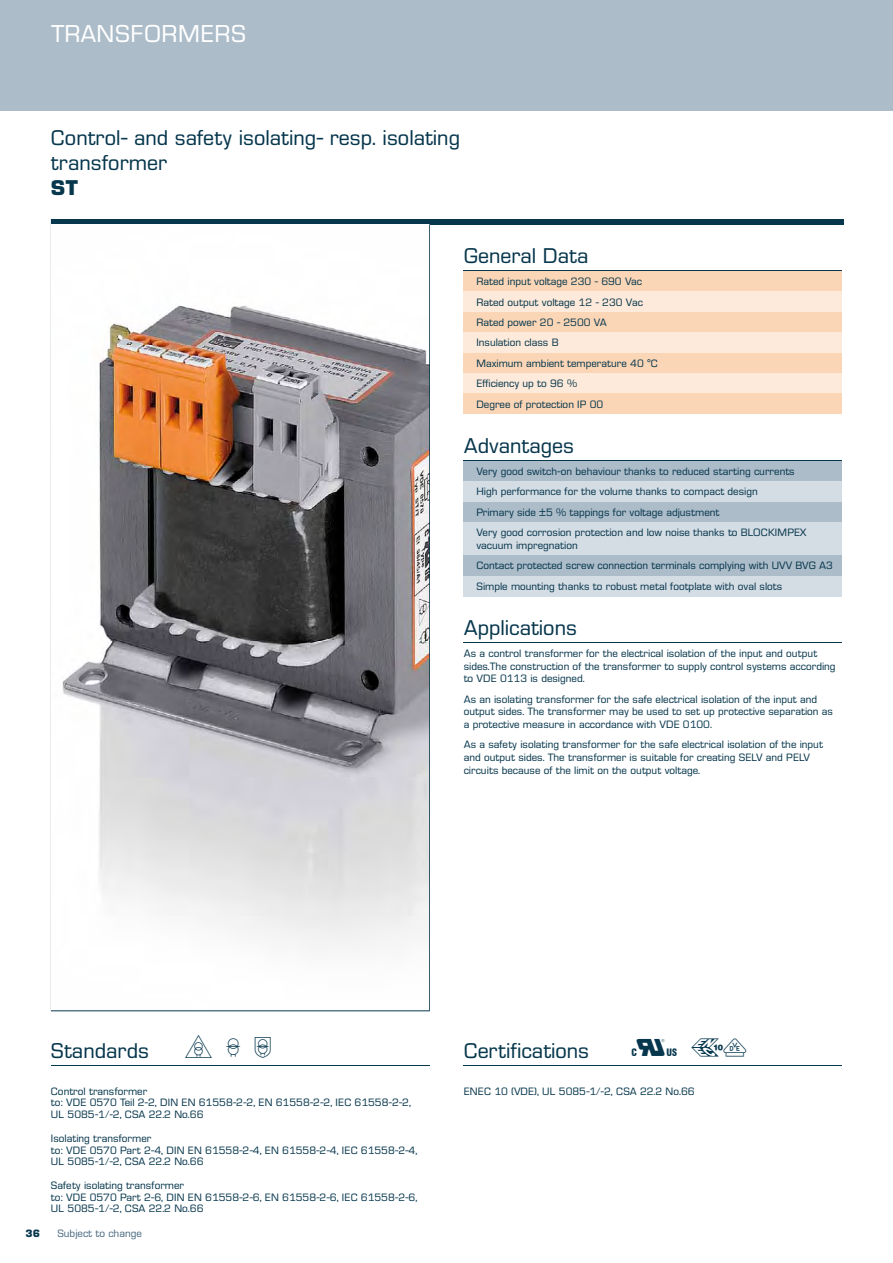
<style>
.page{position:relative;width:893px;height:1263px;background:#fff}
.page>*{position:absolute;margin:0;border:0;box-sizing:border-box;transform-origin:0 0}
.t1{font:24px "Blockstile";letter-spacing:.02em;color:#fff}
.t2{font:21px/25.2px "Blockstile";color:#07374d}
.t3{font:21px "Blockstile Pi";color:#07374d}
.t4{font:700 21px "Blockstile";color:#07374d}
.t5{font:10.5px/20.4px "Blockstile";color:#07374d}
.t6{font:10.5px "Blockstile";color:#4d6c82}
.t7{font:700 10.5px "Blockstile";color:#07374d}
</style>
<div class="page">
<div style="left:0;top:0;width:893px;height:110px;background:#acbcc9"></div>
<div style="left:51px;top:219px;width:793px;height:5px;background:#07374d"></div>
<hr style="left:429px;top:224px;width:1px;height:787px;background:#07374d">
<hr style="left:51px;top:1011px;width:379px;height:1px;background:#07374d">
<img style="left:62px;top:305px;width:367px;height:644px">
<hr style="left:430px;top:224px;width:1px;height:787px;background:#07374d">
<hr style="left:464px;top:270px;width:378px;height:1px;background:#07374d">
<div style="left:464px;top:271px;width:378px;height:20px;background:#fbd6b6"></div>
<div style="left:464px;top:291px;width:378px;height:21px;background:#fdeada"></div>
<div style="left:464px;top:312px;width:378px;height:20px;background:#fbd6b6"></div>
<div style="left:464px;top:332px;width:378px;height:21px;background:#fdeada"></div>
<div style="left:464px;top:353px;width:378px;height:20px;background:#fbd6b6"></div>
<div style="left:464px;top:373px;width:378px;height:21px;background:#fdeada"></div>
<div style="left:464px;top:394px;width:378px;height:20px;background:#fbd6b6"></div>
<hr style="left:464px;top:460px;width:378px;height:1px;background:#07374d">
<div style="left:464px;top:461px;width:378px;height:20px;background:#acbcc9"></div>
<div style="left:464px;top:481px;width:378px;height:21px;background:#d4dce4"></div>
<div style="left:464px;top:502px;width:378px;height:20px;background:#acbcc9"></div>
<div style="left:464px;top:522px;width:378px;height:33px;background:#d4dce4"></div>
<div style="left:464px;top:555px;width:378px;height:21px;background:#acbcc9"></div>
<div style="left:464px;top:576px;width:378px;height:20px;background:#d4dce4"></div>
<hr style="left:464px;top:642px;width:378px;height:1px;background:#07374d">
<hr style="left:51px;top:1010px;width:379px;height:1px;background:#07374d">
<hr style="left:51px;top:1065px;width:379px;height:1px;background:#07374d">
<hr style="left:464px;top:1065px;width:378px;height:1px;background:#07374d">
<h1 class="t1" style="left:51px;top:20px;width:197px">Transformers</h1>
<h2 class="t2" style="left:51px;top:125px;width:411px">Control- and safety isolating- resp. isolating transformer</h2>
<h2 class="t4" style="left:51px;top:176px;width:29px">ST</h2>
<h2 class="t2" style="left:464px;top:244px;width:126px">General Data</h2>
<p class="t5" style="left:476px;top:271px;width:183px">Rated input voltage 230 - 690 Vac<br>Rated output voltage 12 - 230 Vac<br>Rated power 20 - 2500 VA<br>Insulation class B<br>Maximum ambient temperature 40 °C<br>Efficiency up to 96 %<br>Degree of protection IP 00</p>
<h2 class="t2" style="left:464px;top:434px;width:112px">Advantages</h2>
<p class="t5" style="left:476px;top:461px;width:332px">Very good switch-on behaviour thanks to reduced starting currents High performance for the volume thanks to compact design<br>Primary side ±5 % tappings for voltage adjustment<br>Very good corrosion protection and low noise thanks to BLOCKIMPEX</p>
<p class="t5" style="left:476px;top:535px;width:358px">vacuum impregnation<br>Contact protected screw connection terminals complying with UVV BVG A3<br>Simple mounting thanks to robust metal footplate with oval slots</p>
<h2 class="t2" style="left:464px;top:616px;width:115px">Applications</h2>
<p class="t5" style="left:464px;top:647px;width:373px;line-height:12.6px">As a control transformer for the electrical isolation of the input and output sides.The construction of the transformer to supply control systems according to VDE 0113 is designed.</p>
<p class="t5" style="left:464px;top:693px;width:371px;line-height:12.6px">As an isolating transformer for the safe electrical isolation of the input and output sides. The transformer may be used to set up protective separation as a protective measure in accordance with VDE 0100.</p>
<p class="t5" style="left:464px;top:739px;width:361px;line-height:12.6px">As a safety isolating transformer for the safe electrical isolation of the input and output sides. The transformer is suitable for creating SELV and PELV circuits because of the limit on the output voltage.</p>
<h2 class="t2" style="left:51px;top:1038px;width:100px">Standards</h2>
<h2 class="t3" style="left:183px;top:1034px;width:91px">| " 2</h2>
<h2 class="t2" style="left:464px;top:1038px;width:127px">Certifications</h2>
<h2 class="t3" style="left:630px;top:1034px;width:120px">W v</h2>
<p class="t5" style="left:51px;top:1086px;width:362px;line-height:11.6px">Control transformer<br>to: VDE 0570 Teil 2-2, DIN EN 61558-2-2, EN 61558-2-2, IEC 61558-2-2,<br>UL 5085-1/-2, CSA 22.2 No.66</p>
<p class="t5" style="left:51px;top:1133px;width:368px;line-height:11.6px">Isolating transformer<br>to: VDE 0570 Part 2-4, DIN EN 61558-2-4, EN 61558-2-4, IEC 61558-2-4,<br>UL 5085-1/-2, CSA 22.2 No.66</p>
<p class="t5" style="left:51px;top:1180px;width:368px;line-height:11.6px">Safety isolating transformer<br>to: VDE 0570 Part 2-6, DIN EN 61558-2-6, EN 61558-2-6, IEC 61558-2-6,<br>UL 5085-1/-2, CSA 22.2 No.66</p>
<p class="t5" style="left:464px;top:1082px;width:233px">ENEC 10 (VDE), UL 5085-1/-2, CSA 22.2 No.66</p>
<p class="t7" style="left:26px;top:1228px;width:16px">36</p>
<p class="t6" style="left:57px;top:1228px;width:86px">Subject to change</p>
</div>
